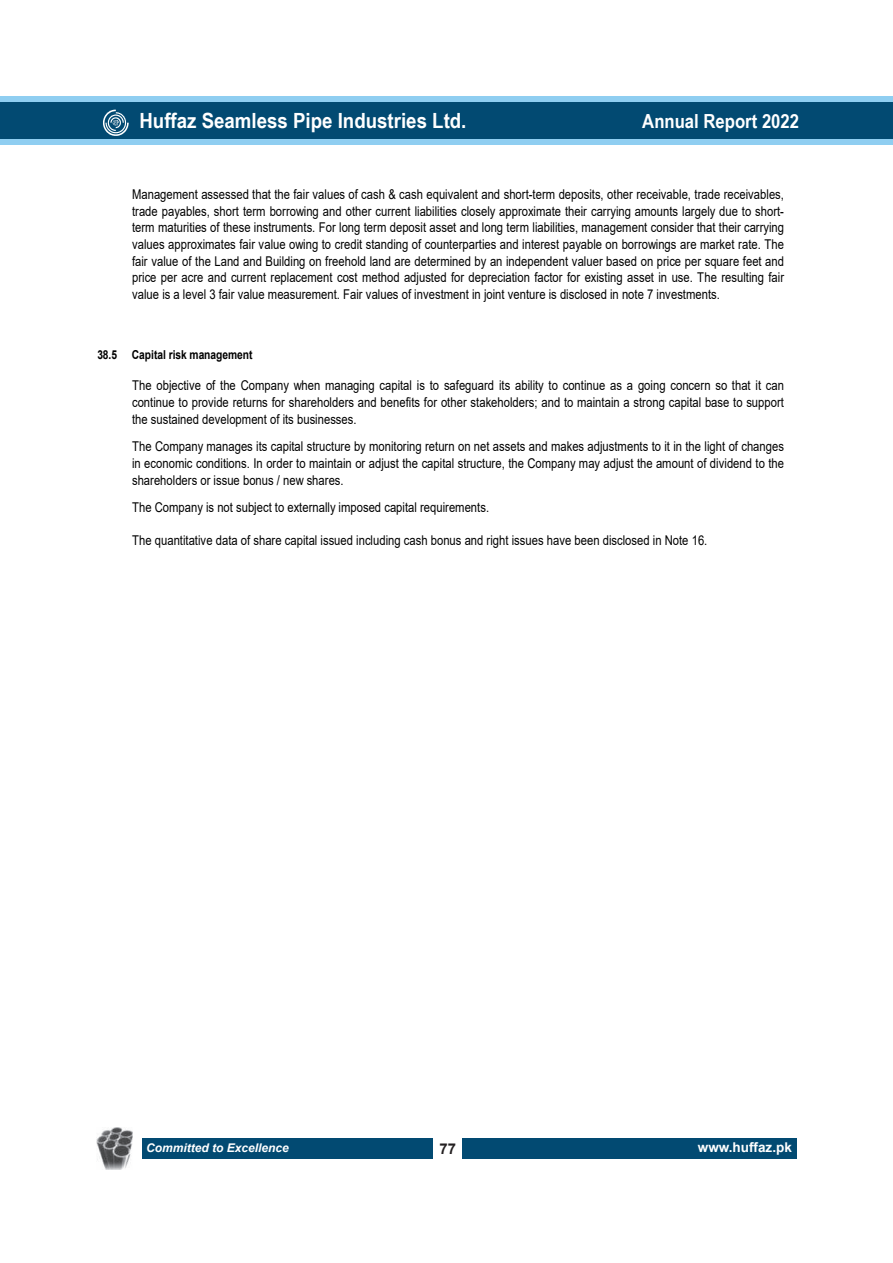
<style>
.page{position:relative;width:893px;height:1263px;background:#fff}
.page>*{position:absolute;margin:0;border:0;box-sizing:border-box;transform-origin:0 0}
.t1{font:700 21px "Arial Narrow";color:#fff;scale:1.09 1}
.t2{font:700 19.5px "Arial Narrow";color:#fff;scale:1.05 1}
.t3{font:700 14.85px "Arial";color:#231f20}
.t4{font:13.5px/16.6px "Arial";color:#000;text-align:justify;scale:.83 1}
.t5{font:700 13.5px "Arial";color:#fff}
.t6{font:700 12.3px "Arial";color:#000;scale:.83 1}
.t7{font:italic 700 12px "Arial";color:#fff}
</style>
<div class="page">
<div style="left:0;top:96px;width:892px;height:48px;background:#8fcef1"></div>
<div style="left:0;top:102px;width:892px;height:36px;background:#024a72"></div>
<svg style="left:103px;top:110px;width:26px;height:26px"></svg>
<img style="left:96px;top:1127px;width:36px;height:43px">
<div style="left:142px;top:1138px;width:654px;height:21px;background:#024a72"></div>
<div style="left:433px;top:1138px;width:28px;height:21px;background:#fff"></div>
<h1 class="t1" style="left:139px;top:105px;width:301px">Huffaz Seamless Pipe Industries Ltd.</h1>
<h2 class="t2" style="left:642px;top:106px;width:151px">Annual Report 2022</h2>
<p class="t4" style="left:132px;top:186px;width:787px">Management assessed that the fair values of cash &amp; cash equivalent and short-term deposits, other receivable, trade receivables, trade payables, short term borrowing and other current liabilities closely approximate their carrying amounts largely due to short&shy;term maturities of these instruments. For long term deposit asset and long term liabilities, management consider that their carrying values approximates fair value owing to credit standing of counterparties and interest payable on borrowings are market rate. The fair value of the Land and Building on freehold land are determined by an independent valuer based on price per square feet and price per acre and current replacement cost method adjusted for depreciation factor for existing asset in use. The resulting fair value is a level 3 fair value measurement. Fair values of investment in joint venture is disclosed in note 7 investments.</p>
<p class="t6" style="left:97px;top:346px;width:188px">38.5 Capital risk management</p>
<p class="t4" style="left:132px;top:377px;width:787px">The objective of the Company when managing capital is to safeguard its ability to continue as a going concern so that it can continue to provide returns for shareholders and benefits for other stakeholders; and to maintain a strong capital base to support the sustained development of its businesses.</p>
<p class="t4" style="left:132px;top:438px;width:787px">The Company manages its capital structure by monitoring return on net assets and makes adjustments to it in the light of changes in economic conditions. In order to maintain or adjust the capital structure, the Company may adjust the amount of dividend to the shareholders or issue bonus / new shares.</p>
<p class="t4" style="left:132px;top:499px;width:431px">The Company is not subject to externally imposed capital requirements.</p>
<p class="t4" style="left:132px;top:532px;width:694px">The quantitative data of share capital issued including cash bonus and right issues have been disclosed in Note 16.</p>
<p class="t7" style="left:146px;top:1140px;width:144px">Committed to Excellence</p>
<p class="t3" style="left:439px;top:1138px;width:18px">77</p>
<p class="t5" style="left:697px;top:1138px;width:96px">www.huffaz.pk</p>
</div>
